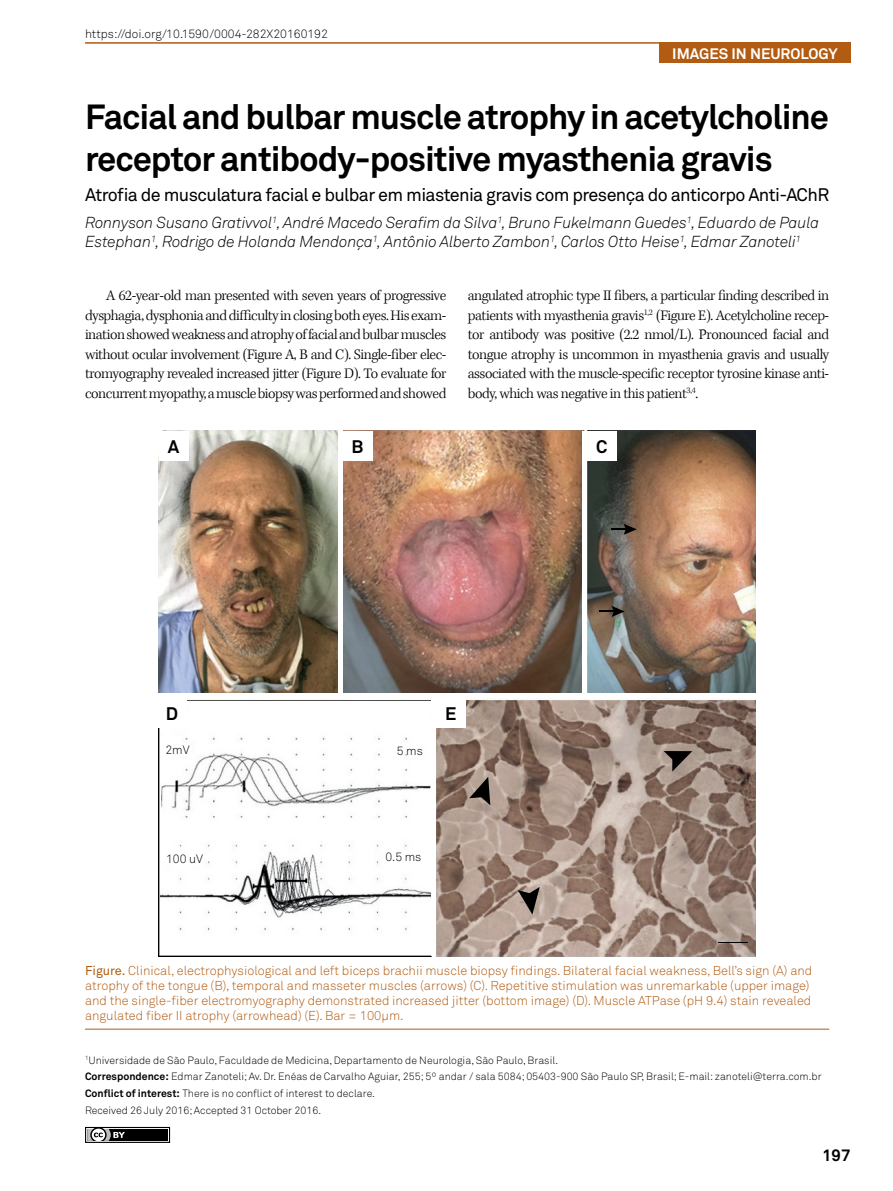
<style>
.page{position:relative;width:893px;height:1191px;background:#fff}
.page>*{position:absolute;margin:0;border:0;box-sizing:border-box;transform-origin:0 0}
.t1{font:700 34.5px/41.4px "Akkurat Pro";letter-spacing:-.03em;color:#000}
.t2{font:18px "Akkurat Pro";letter-spacing:-.035em;color:#000}
.t3{font:700 18px "Akkurat Pro";color:#000}
.t4{font:700 16.5px "Akkurat Pro";color:#000}
.t5{font:italic 15.75px/18.9px "Akkurat Light Pro";letter-spacing:-.01em;color:#000}
.t6{font:300 15px/19.5px "Kepler Std";letter-spacing:-.03em;color:#000;text-align:justify}
.t7{font:700 15px "Akkurat Pro";color:#fff}
.t8{font:12.75px/15.3px "Akkurat Light Pro";color:#b15c12}
.t9{font:12px "Akkurat Light Pro";color:#000}
.t10{font:10.5px/16.8px "Akkurat Light Pro";color:#000}
.s1{font-family:"Akkurat Pro"}
.s2{font-family:"Akkurat Pro";font-weight:700}
</style>
<div class="page">
<hr style="left:85px;top:42px;width:765px;height:2px;background:#b15c12">
<div style="left:659px;top:43px;width:191px;height:20px;background:#b15c12"></div>
<svg style="left:87px;top:1140px;width:81px;height:1px"></svg>
<div style="left:85px;top:1127px;width:85px;height:16px;border:1px solid #000"></div>
<div style="left:87px;top:1129px;width:81px;height:11px;background:#000"></div>
<svg style="left:87px;top:1129px;width:38px;height:11px"></svg>
<hr style="left:85px;top:1028px;width:744px;height:1px;background:#b15c12">
<img style="left:159px;top:431px;width:596px;height:525px">
<svg style="left:718px;top:942px;width:29px;height:1px"></svg>
<svg style="left:469px;top:777px;width:21px;height:28px"></svg>
<svg style="left:664px;top:751px;width:28px;height:20px"></svg>
<svg style="left:518px;top:887px;width:22px;height:27px"></svg>
<svg style="left:611px;top:524px;width:26px;height:11px"></svg>
<svg style="left:599px;top:606px;width:26px;height:11px"></svg>
<div style="left:338px;top:430px;width:5px;height:266px;background:#fff"></div>
<div style="left:159px;top:431px;width:30px;height:29px;background:#fff"></div>
<div style="left:343px;top:431px;width:30px;height:29px;background:#fff"></div>
<div style="left:587px;top:431px;width:30px;height:29px;background:#fff"></div>
<div style="left:158px;top:698px;width:29px;height:30px;background:#fff"></div>
<div style="left:436px;top:698px;width:30px;height:29px;background:#fff"></div>
<hr style="left:583px;top:431px;width:4px;height:265px;background:#fff">
<hr style="left:432px;top:697px;width:4px;height:258px;background:#fff">
<div style="left:158px;top:693px;width:598px;height:5px;background:#fff"></div>
<p class="t9" style="left:85px;top:27px;width:244px">https://doi.org/10.1590/0004-282X20160192</p>
<p class="t7" style="left:672px;top:44px;width:167px">IMAGES IN NEUROLOGY</p>
<h1 class="t1" style="left:85px;top:97px;width:746px">Facial and bulbar muscle atrophy in acetylcholine receptor antibody-positive myasthenia gravis</h1>
<p class="t2" style="left:85px;top:184px;width:746px">Atrofia de musculatura facial e bulbar em miastenia gravis com presença do anticorpo Anti-AChR</p>
<p class="t5" style="left:85px;top:213px;width:736px">Ronnyson Susano Grativvol<sup>1</sup>, André Macedo Serafim da Silva<sup>1</sup>, Bruno Fukelmann Guedes<sup>1</sup>, Eduardo de Paula<br>Estephan<sup>1</sup>, Rodrigo de Holanda Mendonça<sup>1</sup>, Antônio Alberto Zambon<sup>1</sup>, Carlos Otto Heise<sup>1</sup>, Edmar Zanoteli<sup>1</sup></p>
<p class="t6" style="left:85px;top:286px;width:363px;text-indent:21px">A 62-year-old man presented with seven years of progressive dysphagia, dysphonia and difficulty in closing both eyes. His exam&shy;ination showed weakness and atrophy of facial and bulbar muscles without ocular involvement (Figure A, B and C). Single-fiber elec&shy;tromyography revealed increased jitter (Figure D). To evaluate for concurrent myopathy, a muscle biopsy was performed and showed</p>
<p class="t6" style="left:468px;top:286px;width:363px">angulated atrophic type II fibers, a particular finding described in patients with myasthenia gravis<sup>1,2</sup> (Figure E). Acetylcholine recep&shy;tor antibody was positive (2.2 nmol/L). Pronounced facial and tongue atrophy is uncommon in myasthenia gravis and usually associated with the muscle-specific receptor tyrosine kinase anti&shy;body, which was negative in this patient<sup>3,4</sup>.</p>
<p class="t3" style="left:168px;top:435px;width:13px">A</p>
<p class="t3" style="left:351px;top:435px;width:13px">B</p>
<p class="t3" style="left:596px;top:435px;width:13px">C</p>
<p class="t3" style="left:166px;top:702px;width:14px">D</p>
<p class="t3" style="left:445px;top:702px;width:13px">E</p>
<p class="t9" style="left:165px;top:742px;width:26px">2mV</p>
<p class="t9" style="left:397px;top:743px;width:28px">5 ms</p>
<p class="t9" style="left:166px;top:852px;width:38px">100 uV</p>
<p class="t9" style="left:385px;top:850px;width:38px">0.5 ms</p>
<p class="t8" style="left:85px;top:962px;width:729px"><span class="s1">Figure.</span> Clinical, electrophysiological and left biceps brachii muscle biopsy findings. Bilateral facial weakness, Bell’s sign (A) and atrophy of the tongue (B), temporal and masseter muscles (arrows) (C). Repetitive stimulation was unremarkable (upper image) and the single-fiber electromyography demonstrated increased jitter (bottom image) (D). Muscle ATPase (pH 9.4) stain revealed angulated fiber II atrophy (arrowhead) (E). Bar = 100µm.</p>
<p class="t10" style="left:85px;top:1051px;width:738px"><sup>1</sup>Universidade de São Paulo, Faculdade de Medicina, Departamento de Neurologia, São Paulo, Brasil.<br><span class="s2">Correspondence:</span> Edmar Zanoteli; Av. Dr. Enéas de Carvalho Aguiar, 255; 5º andar / sala 5084; 05403-900 São Paulo SP, Brasil; E-mail: zanoteli@terra.com.br <span class="s2">Conflict of interest:</span> There is no conflict of interest to declare.<br>Received 26 July 2016; Accepted 31 October 2016.</p>
<p class="t4" style="left:822px;top:1145px;width:30px">197</p>
</div>
